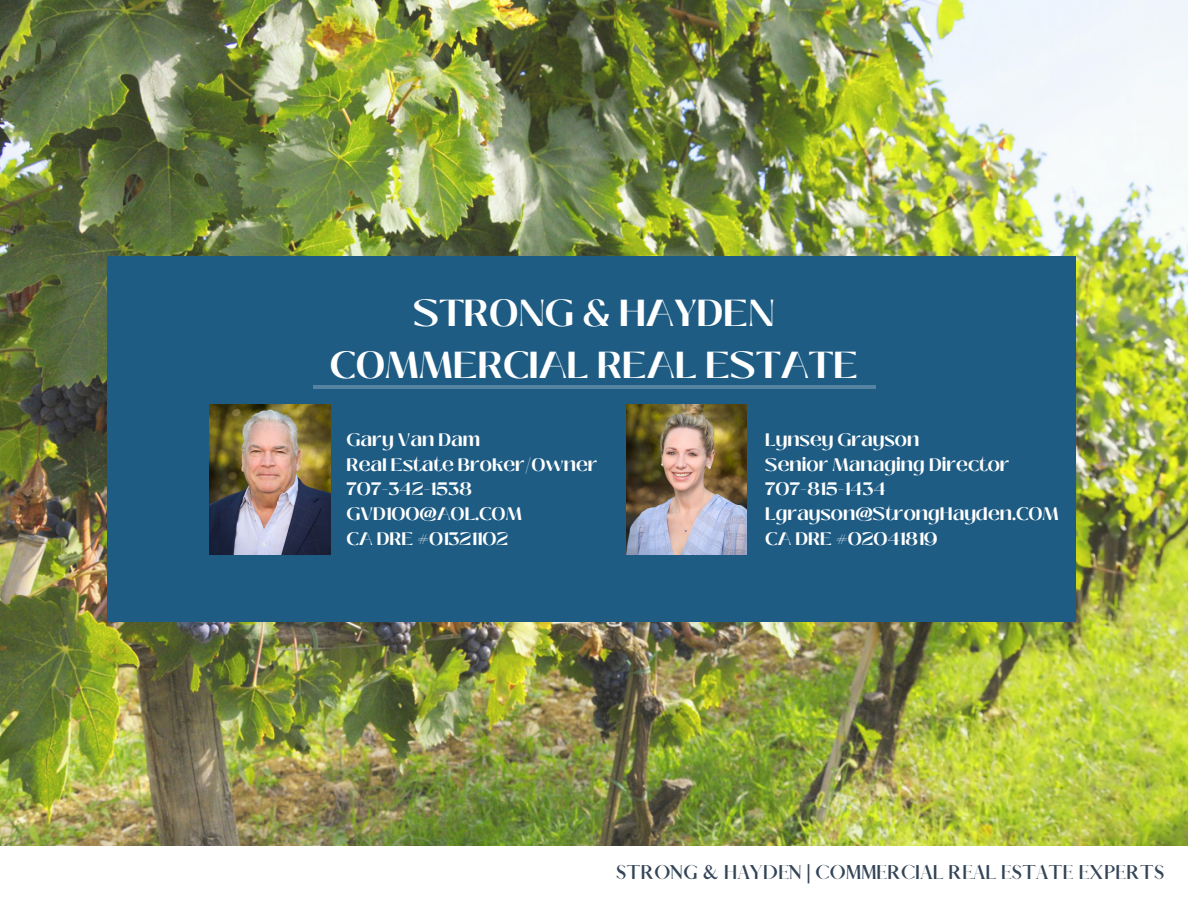
<style>
.page{position:relative;width:1188px;height:918px;background:#fff}
.page>*{position:absolute;margin:0;border:0;box-sizing:border-box;transform-origin:0 0}
.t1{font:700 37.5px "Black Mango";color:#fff}
.t2{font:700 18px "Black Mango";color:#fff}
.t3{font:700 18px "Afrah";color:#334457}
</style>
<div class="page">
<img style="left:0;top:0;width:1188px;height:846px">
<div style="left:107px;top:256px;width:969px;height:365px;background:#1e5c84"></div>
<hr style="left:313px;top:385px;width:563px;height:4px;background:#5584a2">
<img style="left:210px;top:404px;width:120px;height:151px">
<img style="left:627px;top:404px;width:120px;height:151px">
<p class="t1" style="left:413px;top:285px;width:363px">STRONG &amp; HAYDEN</p>
<p class="t1" style="left:330px;top:337px;width:530px">COMMERCIAL REAL ESTATE</p>
<p class="t2" style="left:347px;top:426px;width:135px">Gary Van Dam</p>
<p class="t2" style="left:347px;top:451px;width:252px">Real Estate Broker/Owner</p>
<p class="t2" style="left:347px;top:476px;width:127px">707-342-1538</p>
<p class="t2" style="left:347px;top:500px;width:177px">GVD100@AOL.COM</p>
<p class="t2" style="left:347px;top:525px;width:163px">CA DRE #01321102</p>
<p class="t2" style="left:765px;top:426px;width:156px">Lynsey Grayson</p>
<p class="t2" style="left:765px;top:451px;width:246px">Senior Managing Director</p>
<p class="t2" style="left:765px;top:476px;width:122px">707-815-1434</p>
<p class="t2" style="left:765px;top:500px;width:295px">Lgrayson@StrongHayden.COM</p>
<p class="t2" style="left:765px;top:525px;width:174px">CA DRE #02041819</p>
<p class="t3" style="left:616px;top:861px;width:549px">STRONG &amp; HAYDEN | COMMERCIAL REAL ESTATE EXPERTS</p>
</div>
